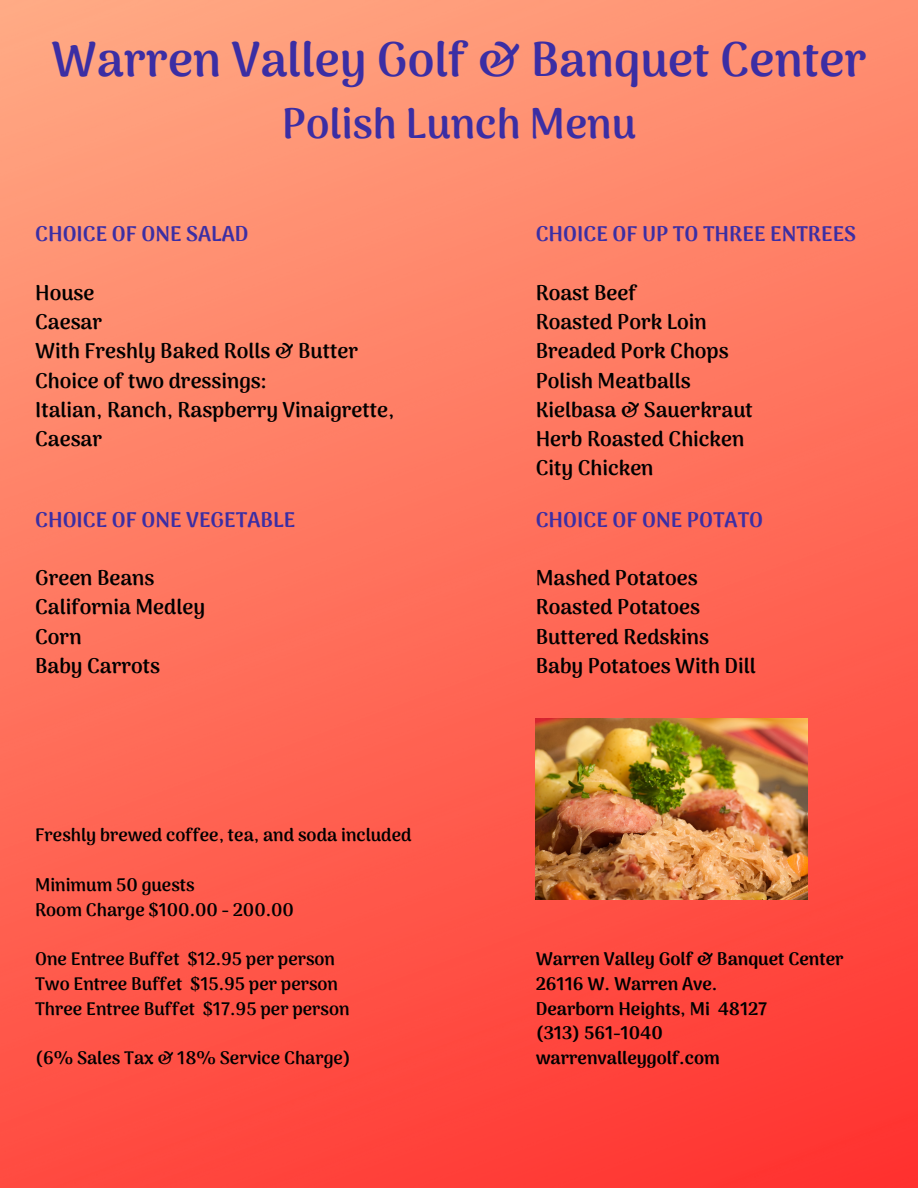
<style>
.page{position:relative;width:918px;height:1188px;background:#fff}
.page>*{position:absolute;margin:0;border:0;box-sizing:border-box;transform-origin:0 0}
.t1{font:800 48px "Arima Madurai";color:#3b2ea4}
.t2{font:800 42px "Arima Madurai";color:#3b2ea4}
.t3{font:800 21px/29.2px "Arima Madurai";color:#000}
.t4{font:900 21px "Arima Madurai";color:#3b2ea4}
.t5{font:800 18px/24.8px "Arima Madurai";color:#000}
.t6{font:900 18px/24.8px "Arima Madurai";color:#000}
</style>
<div class="page">
<img style="left:0;top:0;width:918px;height:1188px">
<img style="left:536px;top:718px;width:272px;height:181px">
<h1 class="t1" style="left:51px;top:32px;width:817px">Warren Valley Golf &amp; Banquet Center</h1>
<h2 class="t2" style="left:282px;top:99px;width:356px">Polish Lunch Menu</h2>
<p class="t4" style="left:35px;top:222px;width:215px">CHOICE OF ONE SALAD</p>
<p class="t3" style="left:35px;top:278px;width:361px">House<br>Caesar<br>With Freshly Baked Rolls &amp; Butter<br>Choice of two dressings:<br>Italian, Ranch, Raspberry Vinaigrette,<br>Caesar</p>
<p class="t4" style="left:35px;top:507px;width:262px">CHOICE OF ONE VEGETABLE</p>
<p class="t3" style="left:35px;top:563px;width:171px">Green Beans<br>California Medley<br>Corn<br>Baby Carrots</p>
<p class="t5" style="left:35px;top:823px;width:378px">Freshly brewed coffee, tea, and soda included</p>
<p class="t5" style="left:35px;top:872px;width:260px">Minimum 50 guests<br>Room Charge $100.00 - 200.00</p>
<p class="t5" style="left:35px;top:947px;width:316px">One Entree Buffet $12.95 per person<br>Two Entree Buffet $15.95 per person<br>Three Entree Buffet $17.95 per person</p>
<p class="t5" style="left:35px;top:1046px;width:317px">(6% Sales Tax &amp; 18% Service Charge)</p>
<p class="t4" style="left:536px;top:222px;width:322px">CHOICE OF UP TO THREE ENTREES</p>
<p class="t3" style="left:536px;top:278px;width:219px">Roast Beef<br>Roasted Pork Loin<br>Breaded Pork Chops<br>Polish Meatballs<br>Kielbasa &amp; Sauerkraut<br>Herb Roasted Chicken<br>City Chicken</p>
<p class="t4" style="left:536px;top:507px;width:229px">CHOICE OF ONE POTATO</p>
<p class="t3" style="left:536px;top:563px;width:222px">Mashed Potatoes<br>Roasted Potatoes<br>Buttered Redskins<br>Baby Potatoes With Dill</p>
<p class="t6" style="left:536px;top:947px;width:310px">Warren Valley Golf &amp; Banquet Center<br>26116 W. Warren Ave.<br>Dearborn Heights, Mi 48127<br>(313) 561-1040 warrenvalleygolf.com</p>
</div>
